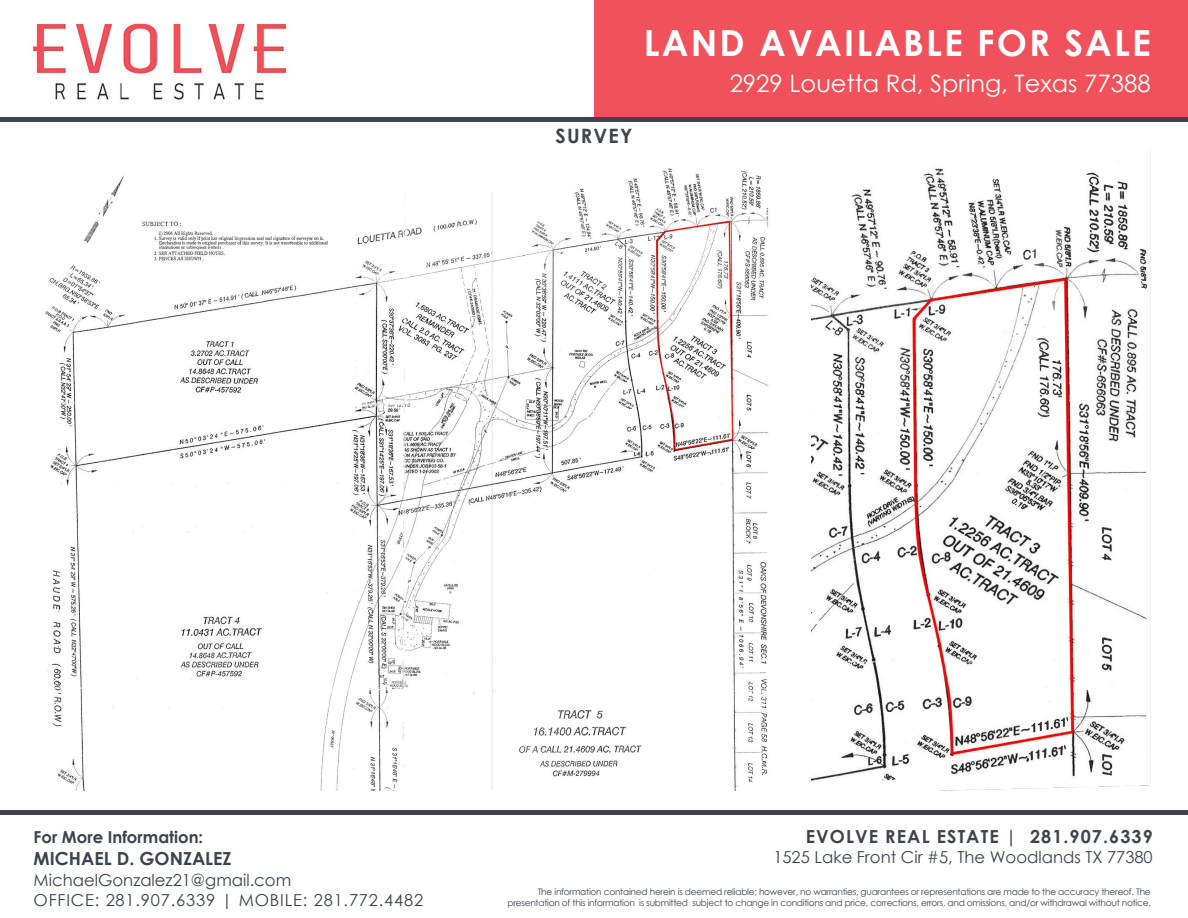
<style>
.page{position:relative;width:1188px;height:918px;background:#fff}
.page>*{position:absolute;margin:0;border:0;box-sizing:border-box;transform-origin:0 0}
.t1{font:700 36px "Century Gothic";letter-spacing:.06em;color:#fff}
.t2{font:24px "Century Gothic";color:#fff}
.t3{font:700 19.8px "Century Gothic";letter-spacing:.06em;color:#3e434e}
.t4{font:700 18px "Century Gothic";letter-spacing:.06em;color:#3e434e}
.t5{font:700 18px "Century Gothic";color:#3b434e}
.t6{font:16.5px/19.8px "Century Gothic";letter-spacing:.05em;color:#3b434e}
.t7{font:16.5px "Century Gothic";color:#3e434e}
.t8{font:700 16.5px "Century Gothic";color:#3b434e}
.t9{font:9px/10.8px "Century Gothic";letter-spacing:-.025em;color:#3e434e;text-align:right}
</style>
<div class="page">
<div style="left:0;top:810px;width:1188px;height:5px;background:#3e434f"></div>
<div style="left:594px;top:0;width:594px;height:121px;background:#f0515a"></div>
<img style="left:33px;top:23px;width:254px;height:77px">
<hr style="left:0;top:117px;width:1188px;height:4px;background:#3e434f">
<img style="left:45px;top:168px;width:724px;height:623px">
<img style="left:811px;top:149px;width:340px;height:641px">
<h3 class="t3" style="left:556px;top:121px;width:78px">SURVEY</h3>
<h1 class="t1" style="left:644px;top:16px;width:508px">LAND AVAILABLE FOR SALE</h1>
<h2 class="t2" style="left:730px;top:67px;width:423px">2929 Louetta Rd, Spring, Texas 77388</h2>
<h3 class="t8" style="left:34px;top:825px;width:171px">For More Information:</h3>
<h3 class="t5" style="left:34px;top:845px;width:199px">MICHAEL D. GONZALEZ</h3>
<h3 class="t6" style="left:34px;top:870px;width:391px">MichaelGonzalez21@gmail.com<br>OFFICE: 281.907.6339 | MOBILE: 281.772.4482</h3>
<h3 class="t4" style="left:806px;top:823px;width:349px">EVOLVE REAL ESTATE | 281.907.6339</h3>
<h3 class="t7" style="left:773px;top:845px;width:381px">1525 Lake Front Cir #5, The Woodlands TX 77380</h3>
<p class="t9" style="left:507px;top:887px;width:645px">The information contained herein is deemed reliable; however, no warranties, guarantees or representations are made to the accuracy thereof. The presentation of this information is submitted subject to change in conditions and price, corrections, errors, and omissions, and/or withdrawal without notice.</p>
</div>
